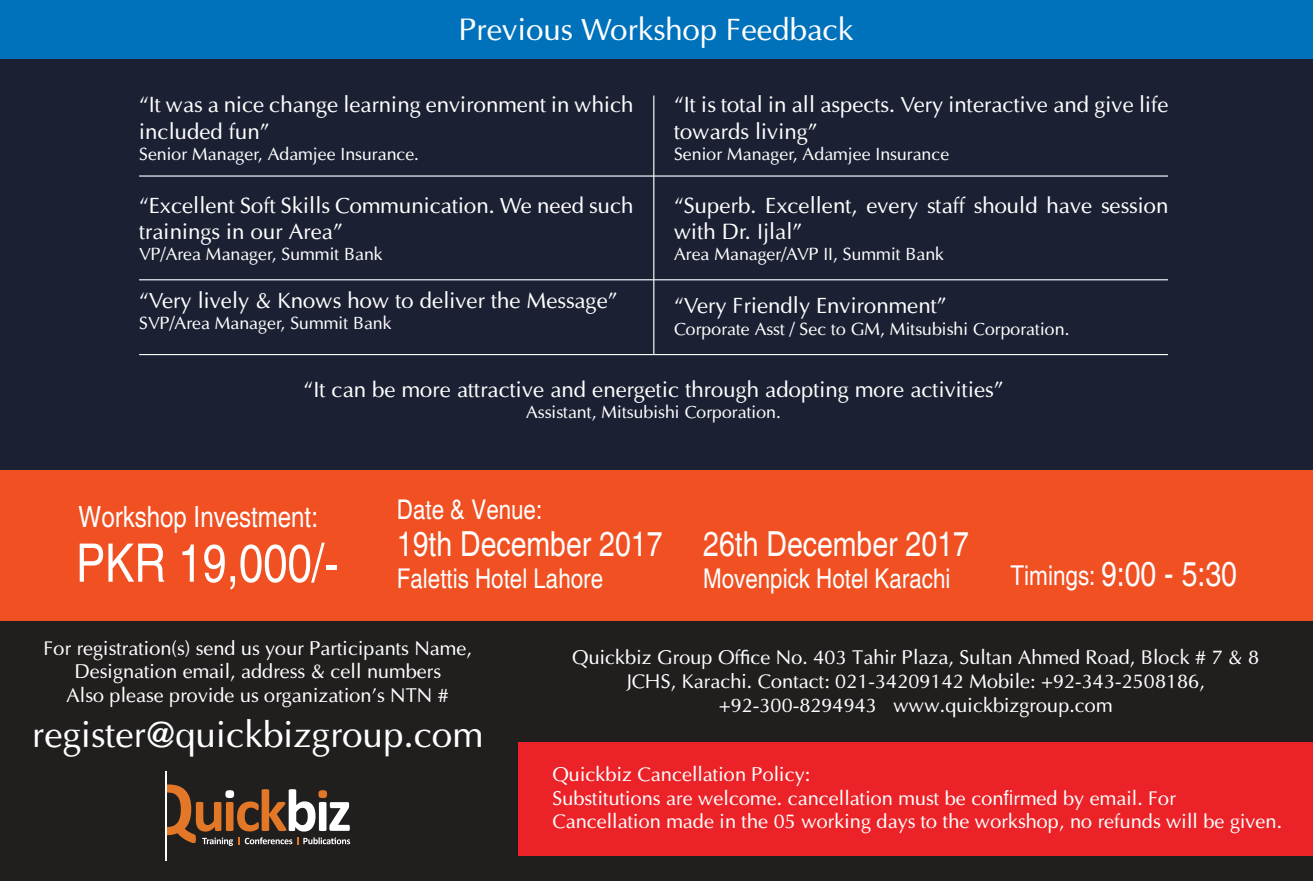
<style>
.page{position:relative;width:1313px;height:881px;background:#fff}
.page>*{position:absolute;margin:0;border:0;box-sizing:border-box;transform-origin:0 0}
.t1{font:condensed 53.1px "Helvetica";color:#fff}
.t2{font:36.45px "Optima";color:#fff}
.t3{font:condensed 34.65px "Helvetica";color:#fff}
.t4{font:30.82px "Optima";color:#fff}
.t5{font:condensed 29.25px "Helvetica";color:#fff}
.t6{font:condensed 27.22px "Helvetica";color:#fff}
.t7{font:22.05px/26.6px "Optima";color:#fff}
.t8{font:19.8px/23.8px "Optima";color:#fff;text-align:center}
.t9{font:17.55px "Optima";color:#fff}
.s1{font-size:27.22px}
.s2{font-family:"Myriad Pro"}
.s3{font-family:"Helvetica LT Std";font-stretch:condensed}
</style>
<div class="page">
<div style="left:0;top:0;width:1312px;height:571px;background:#1b2033"></div>
<div style="left:0;top:0;width:1312px;height:59px;background:#0072bc"></div>
<hr style="left:139px;top:175px;width:1028px;height:1px;background:#fff">
<hr style="left:139px;top:279px;width:1028px;height:1px;background:#fff">
<hr style="left:139px;top:354px;width:1028px;height:1px;background:#fff">
<hr style="left:653px;top:95px;width:1px;height:259px;background:#fff">
<div style="left:0;top:620px;width:1312px;height:260px;background:#211e1e"></div>
<div style="left:518px;top:742px;width:794px;height:113px;background:#eb2328"></div>
<svg style="left:167px;top:784px;width:183px;height:61px"></svg>
<hr style="left:165px;top:770px;width:2px;height:90px;background:#fff">
<div style="left:0;top:470px;width:1312px;height:150px;background:#f05022"></div>
<h3 class="t4" style="left:459px;top:10px;width:396px">Previous Workshop Feedback</h3>
<p class="t7" style="left:139px;top:91px;width:496px">“It was a nice change learning environment in which included fun”</p>
<p class="t9" style="left:139px;top:143px;width:281px">Senior Manager, Adamjee Insurance.</p>
<p class="t7" style="left:139px;top:192px;width:496px">“Excellent Soft Skills Communication. We need such trainings in our Area”</p>
<p class="t9" style="left:139px;top:244px;width:245px">VP/Area Manager, Summit Bank</p>
<p class="t7" style="left:139px;top:287px;width:480px">“Very lively &amp; Knows how to deliver the Message”</p>
<p class="t9" style="left:139px;top:312px;width:254px">SVP/Area Manager, Summit Bank</p>
<p class="t7" style="left:674px;top:91px;width:496px">“It is total in all aspects. Very interactive and give life towards living”</p>
<p class="t9" style="left:674px;top:143px;width:276px">Senior Manager, Adamjee Insurance</p>
<p class="t7" style="left:674px;top:192px;width:496px">“Superb. Excellent, every staff should have session with Dr. Ijlal”</p>
<p class="t9" style="left:674px;top:244px;width:271px">Area Manager/AVP II, Summit Bank</p>
<p class="t7" style="left:674px;top:292px;width:274px">“Very Friendly Environment”</p>
<p class="t9" style="left:674px;top:318px;width:397px">Corporate Asst / Sec to GM, Mitsubishi Corporation.</p>
<p class="t7" style="left:303px;top:376px;width:701px">“It can be more attractive and energetic through adopting more activities”</p>
<p class="t9" style="left:526px;top:401px;width:256px">Assistant, Mitsubishi Corporation.</p>
<h3 class="t5" style="left:79px;top:499px;width:241px">Workshop Investment:</h3>
<h1 class="t1" style="left:76px;top:532px;width:264px">PKR 19,000/-</h1>
<h3 class="t6" style="left:397px;top:494px;width:147px">Date &amp; Venue:</h3>
<h3 class="t3" style="left:397px;top:523px;width:267px">19th December 2017</h3>
<h3 class="t6" style="left:397px;top:562px;width:208px">Falettis Hotel Lahore</h3>
<h3 class="t3" style="left:703px;top:523px;width:267px">26th December 2017</h3>
<h3 class="t6" style="left:703px;top:562px;width:249px">Movenpick Hotel Karachi</h3>
<h3 class="t3" style="left:1010px;top:554px;width:228px"><span class="s1">Timings:</span> 9:00 - 5:30</h3>
<p class="t8" style="left:44px;top:636px;width:430px">For registration(s) send us your Participants Name,<br>Designation email, address &amp; cell numbers<br>Also please provide us organization’s NTN #</p>
<h2 class="t2" style="left:32px;top:712px;width:452px">register@quickbizgroup.com</h2>
<p class="t8" style="left:572px;top:645px;width:688px">Quickbiz Group Of<span class="s2">fi</span>ce No. 403 Tahir Plaza, Sultan Ahmed Road, Block # 7 &amp; 8<br>JCHS, Karachi. Contact: 021-34209142 Mobile: +92-343-2508186, +92-300-8294943 www.quickbizgroup.com</p>
<p class="t8" style="left:552px;top:762px;width:731px;text-align:left">Quickbiz Cancellation Policy:<br>Substitutions are welcome. cancellation must be con<span class="s3">fi</span>rmed by email. For<br>Cancellation made in the 05 working days to the workshop, no refunds will be given.</p>
</div>
